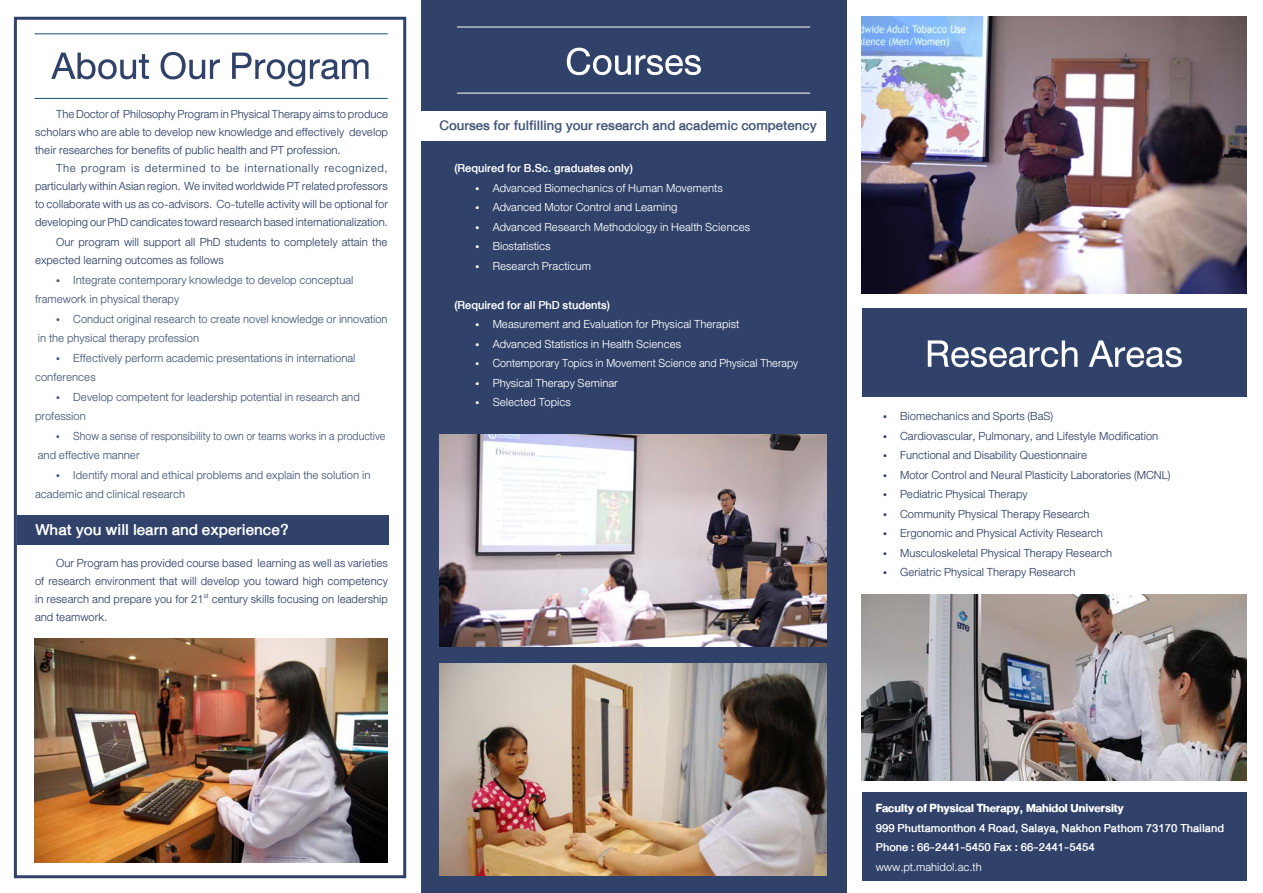
<style>
.page{position:relative;width:1263px;height:893px;background:#fff}
.page>*{position:absolute;margin:0;border:0;box-sizing:border-box;transform-origin:0 0}
.t1{font:54px "DB Helvethaica X 55";color:#fff}
.t2{font:54px "DB Helvethaica X 55";color:#304269}
.t3{font:22.5px "DB Helvethaica X 65 Med";color:#fff}
.t4{font:19.5px "DB Helvethaica X 65 Med";color:#445878}
.t5{font:16.5px/18px "DB Helvethaica X 45 Li";color:#304269;text-align:justify}
.t6{font:16.5px/19.5px "DB Helvethaica X 45 Li";color:#445878}
.t7{font:16.5px "DB Helvethaica X 45 Li";color:#fff}
.t8{font:16.5px "DB Helvethaica X 65 Med";color:#fff}
.t9{font:16.5px/19.5px "DB Helvethaica X 45 Li";color:#445878;scale:.93 1}
.t10{font:16.5px "DB Helvethaica X 45 Li";color:#fff;scale:.95 1}
.t11{font:16.5px "DB Helvethaica X 85 Blk";color:#fff}
</style>
<div class="page">
<img style="left:861px;top:17px;width:385px;height:277px">
<div style="left:421px;top:0;width:425px;height:893px;background:#304269"></div>
<img style="left:13px;top:16px;width:394px;height:863px">
<hr style="left:35px;top:98px;width:352px;height:1px;background:#185379">
<hr style="left:35px;top:34px;width:352px;height:1px;background:#185379">
<hr style="left:457px;top:93px;width:353px;height:1px;background:#fff">
<hr style="left:457px;top:27px;width:353px;height:1px;background:#fff">
<div style="left:862px;top:793px;width:385px;height:88px;background:#304269"></div>
<div style="left:862px;top:308px;width:385px;height:89px;background:#304269"></div>
<div style="left:414px;top:111px;width:412px;height:30px;background:#fff"></div>
<div style="left:17px;top:515px;width:371px;height:30px;background:#304269"></div>
<img style="left:861px;top:594px;width:386px;height:187px">
<img style="left:439px;top:434px;width:387px;height:212px">
<img style="left:439px;top:663px;width:387px;height:212px">
<p class="t2" style="left:51px;top:36px;width:321px">About Our Program</p>
<p class="t1" style="left:565px;top:32px;width:138px">Courses</p>
<p class="t5" style="left:35px;top:105px;width:355px;text-indent:21px">The Doctor of Philosophy Program in Physical Therapy aims to produce scholars who are able to develop new knowledge and effectively develop their researches for benefits of public health and PT profession.</p>
<p class="t5" style="left:35px;top:159px;width:354px;text-indent:21px">The program is determined to be internationally recognized, particularly within Asian region. We invited worldwide PT related professors to collaborate with us as co-advisors. Co-tutelle activity will be optional for developing our PhD candicates toward research based internationalization.</p>
<p class="t5" style="left:35px;top:233px;width:354px;text-indent:21px">Our program will support all PhD students to completely attain the expected learning outcomes as follows</p>
<p class="t6" style="left:35px;top:270px;width:320px;text-indent:21px">• Integrate contemporary knowledge to develop conceptual framework in physical therapy</p>
<p class="t6" style="left:38px;top:309px;width:351px;text-indent:18px">• Conduct original research to create novel knowledge or innovation in the physical therapy profession</p>
<p class="t6" style="left:35px;top:348px;width:322px;text-indent:21px">• Effectively perform academic presentations in international conferences</p>
<p class="t6" style="left:35px;top:387px;width:326px;text-indent:21px">• Develop competent for leadership potential in research and profession</p>
<p class="t9" style="left:38px;top:426px;width:376px;text-indent:18px">• Show a sense of responsibility to own or teams works in a productive and effective manner</p>
<p class="t6" style="left:35px;top:465px;width:337px;text-indent:21px">• Identify moral and ethical problems and explain the solution in academic and clinical research</p>
<p class="t3" style="left:35px;top:517px;width:255px">What you will learn and experience?</p>
<p class="t5" style="left:35px;top:554px;width:354px;text-indent:21px">Our Program has provided course based learning as well as varieties of research environment that will develop you toward high competency in research and prepare you for 21<sup>st</sup> century skills focusing on leadership and teamwork.</p>
<p class="t4" style="left:439px;top:114px;width:379px">Courses for fulfilling your research and academic competency</p>
<p class="t8" style="left:454px;top:159px;width:180px">(Required for B.Sc. graduates only)</p>
<p class="t7" style="left:476px;top:179px;width:249px">• Advanced Biomechanics of Human Movements</p>
<p class="t7" style="left:476px;top:198px;width:203px">• Advanced Motor Control and Learning</p>
<p class="t7" style="left:476px;top:218px;width:276px">• Advanced Research Methodology in Health Sciences</p>
<p class="t7" style="left:476px;top:237px;width:76px">• Biostatistics</p>
<p class="t7" style="left:476px;top:257px;width:117px">• Research Practicum</p>
<p class="t8" style="left:454px;top:296px;width:157px">(Required for all PhD students)</p>
<p class="t7" style="left:476px;top:315px;width:265px">• Measurement and Evaluation for Physical Therapist</p>
<p class="t7" style="left:476px;top:335px;width:207px">• Advanced Statistics in Health Sciences</p>
<p class="t10" style="left:476px;top:354px;width:341px">• Contemporary Topics in Movement Science and Physical Therapy</p>
<p class="t7" style="left:476px;top:374px;width:144px">• Physical Therapy Seminar</p>
<p class="t7" style="left:476px;top:393px;width:97px">• Selected Topics</p>
<p class="t1" style="left:925px;top:324px;width:259px">Research Areas</p>
<p class="t5" style="left:883px;top:407px;width:172px">• Biomechanics and Sports (BaS)</p>
<p class="t5" style="left:883px;top:427px;width:277px">• Cardiovascular, Pulmonary, and Lifestyle Modification</p>
<p class="t5" style="left:883px;top:446px;width:206px">• Functional and Disability Questionnaire</p>
<p class="t5" style="left:883px;top:466px;width:289px">• Motor Control and Neural Plasticity Laboratories (MCNL)</p>
<p class="t5" style="left:883px;top:485px;width:146px">• Pediatric Physical Therapy</p>
<p class="t5" style="left:883px;top:505px;width:208px">• Community Physical Therapy Research</p>
<p class="t5" style="left:883px;top:524px;width:221px">• Ergonomic and Physical Activity Research</p>
<p class="t5" style="left:883px;top:544px;width:231px">• Musculoskeletal Physical Therapy Research</p>
<p class="t5" style="left:883px;top:563px;width:194px">• Geriatric Physical Therapy Research</p>
<p class="t11" style="left:876px;top:798px;width:250px">Faculty of Physical Therapy, Mahidol University</p>
<p class="t8" style="left:876px;top:818px;width:350px">999 Phuttamonthon 4 Road, Salaya, Nakhon Pathom 73170 Thailand</p>
<p class="t8" style="left:876px;top:838px;width:220px">Phone : 66-2441-5450 Fax : 66-2441-5454</p>
<p class="t7" style="left:876px;top:858px;width:107px">www.pt.mahidol.ac.th</p>
</div>
